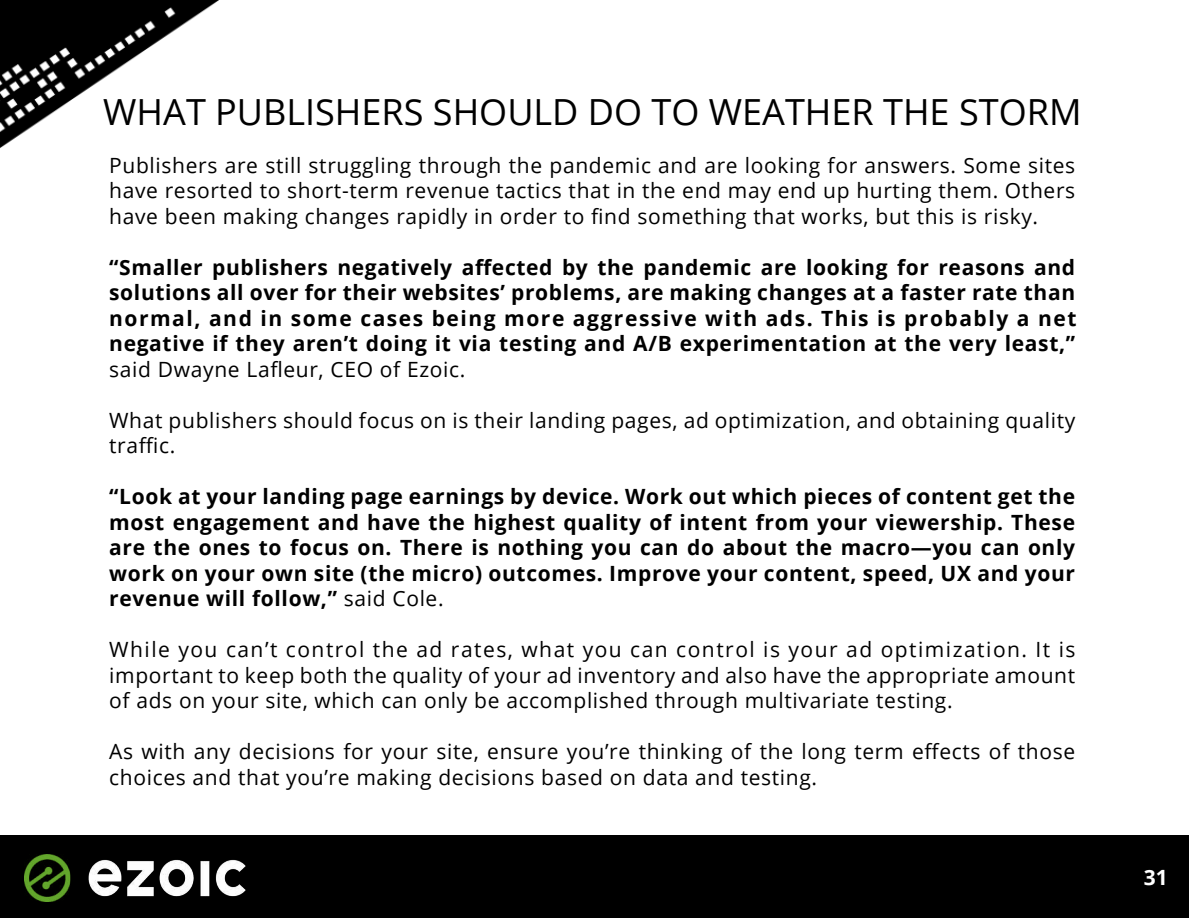
<style>
.page{position:relative;width:1189px;height:918px;background:#fff}
.page>*{position:absolute;margin:0;border:0;box-sizing:border-box;transform-origin:0 0}
.t1{font:36px "Open Sans";color:#000}
.t2{font:21px/25.5px "Open Sans";letter-spacing:.03em;color:#000;text-align:justify}
.t3{font:700 21px/25.5px "Open Sans";letter-spacing:.03em;color:#000;text-align:justify}
.t4{font:700 21px "Open Sans";color:#fff}
.s1{font-weight:400}
</style>
<div class="page">
<img style="left:0;top:0;width:219px;height:148px">
<div style="left:0;top:836px;width:1189px;height:82px;background:#000"></div>
<img style="left:24px;top:855px;width:222px;height:46px">
<h1 class="t1" style="left:103px;top:88px;width:979px">WHAT PUBLISHERS SHOULD DO TO WEATHER THE STORM</h1>
<p class="t2" style="left:109px;top:152px;width:967px">Publishers are still struggling through the pandemic and are looking for answers. Some sites have resorted to short-term revenue tactics that in the end may end up hurting them. Others have been making changes rapidly in order to find something that works, but this is risky.</p>
<p class="t3" style="left:109px;top:254px;width:969px">“Smaller publishers negatively affected by the pandemic are looking for reasons and solutions all over for their websites’ problems, are making changes at a faster rate than normal, and in some cases being more aggressive with ads. This is probably a net negative if they aren’t doing it via testing and A/B experimentation at the very least,”</p>
<p class="t2" style="left:109px;top:356px;width:358px">said Dwayne Lafleur, CEO of Ezoic.</p>
<p class="t2" style="left:109px;top:407px;width:967px">What publishers should focus on is their landing pages, ad optimization, and obtaining quality traffic.</p>
<p class="t3" style="left:109px;top:483px;width:967px">“Look at your landing page earnings by device. Work out which pieces of content get the most engagement and have the highest quality of intent from your viewership. These are the ones to focus on. There is nothing you can do about the macro—you can only work on your own site (the micro) outcomes. Improve your content, speed, UX and your revenue will follow,” <span class="s1">said Cole.</span></p>
<p class="t2" style="left:109px;top:636px;width:968px">While you can’t control the ad rates, what you can control is your ad optimization. It is important to keep both the quality of your ad inventory and also have the appropriate amount of ads on your site, which can only be accomplished through multivariate testing.</p>
<p class="t2" style="left:109px;top:738px;width:967px">As with any decisions for your site, ensure you’re thinking of the long term effects of those choices and that you’re making decisions based on data and testing.</p>
<p class="t4" style="left:1144px;top:862px;width:25px">31</p>
</div>
